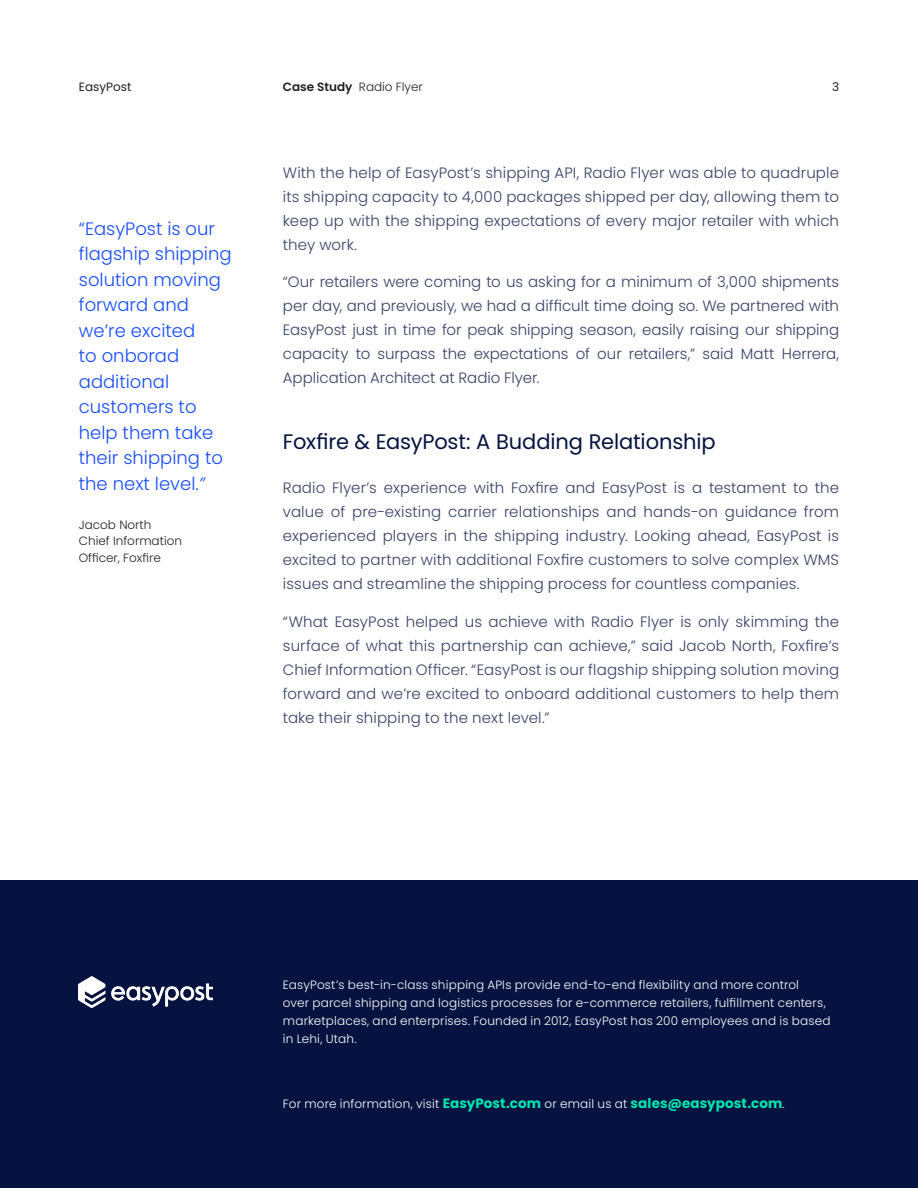
<style>
.page{position:relative;width:918px;height:1188px;background:#fff}
.page>*{position:absolute;margin:0;border:0;box-sizing:border-box;transform-origin:0 0}
.t1{font:21px "Poppins";letter-spacing:-.005em;color:#061340}
.t2{font:300 18px/25.5px "Poppins";color:#174dff}
.Paragraph{font:300 15px/24px "Poppins";letter-spacing:.005em;color:#384266;text-align:justify}
.t3{font:300 12px/18px "Poppins";letter-spacing:.015em;color:#fff}
.t4{font:300 12px/16.5px "Poppins";color:#231f20}
.t5{font:12px "Poppins";color:#231f20}
.s1{font-weight:600}
.s2{font-style:italic}
.s3{font-weight:700;font-size:13.5px;color:#00e5ae}
</style>
<div class="page">
<div style="left:0;top:881px;width:918px;height:307px;background:#061340"></div>
<img style="left:79px;top:976px;width:134px;height:31px">
<p class="t5" style="left:79px;top:80px;width:54px">EasyPost</p>
<p class="t4" style="left:283px;top:79px;width:142px"><span class="s1">Case Study</span> Radio Flyer</p>
<p class="t5" style="left:832px;top:80px;width:9px">3</p>
<p class="t2" style="left:79px;top:216px;width:154px">“EasyPost is our flagship shipping solution moving forward and we’re excited<br>to onborad additional customers to help them take their shipping to the next level.<span class="s2">”</span></p>
<p class="t4" style="left:79px;top:516px;width:74px">Jacob North</p>
<p class="t4" style="left:79px;top:533px;width:105px">Chief Information<br>Officer, Foxfire</p>
<p class="Paragraph" style="left:283px;top:161px;width:558px">With the help of EasyPost’s shipping API, Radio Flyer was able to quadruple its shipping capacity to 4,000 packages shipped per day, allowing them to keep up with the shipping expectations of every major retailer with which they work.</p>
<p class="Paragraph" style="left:283px;top:270px;width:558px">“Our retailers were coming to us asking for a minimum of 3,000 shipments per day, and previously, we had a difficult time doing so. We partnered with EasyPost just in time for peak shipping season, easily raising our shipping capacity to surpass the expectations of our retailers,” said Matt Herrera, Application Architect at Radio Flyer.</p>
<p class="t1" style="left:283px;top:429px;width:434px">Foxfire &amp; EasyPost: A Budding Relationship</p>
<p class="Paragraph" style="left:283px;top:476px;width:558px">Radio Flyer’s experience with Foxfire and EasyPost is a testament to the value of pre-existing carrier relationships and hands-on guidance from experienced players in the shipping industry. Looking ahead, EasyPost is excited to partner with additional Foxfire customers to solve complex WMS issues and streamline the shipping process for countless companies.</p>
<p class="Paragraph" style="left:283px;top:610px;width:558px">“What EasyPost helped us achieve with Radio Flyer is only skimming the surface of what this partnership can achieve,” said Jacob North, Foxfire’s Chief Information Officer. “EasyPost is our flagship shipping solution moving forward and we’re excited to onboard additional customers to help them take their shipping to the next level.”</p>
<p class="t3" style="left:283px;top:976px;width:549px">EasyPost’s best-in-class shipping APIs provide end-to-end flexibility and more control<br>over parcel shipping and logistics processes for e-commerce retailers, fulfillment centers, marketplaces, and enterprises. Founded in 2012, EasyPost has 200 employees and is based in Lehi, Utah.</p>
<p class="t3" style="left:283px;top:1095px;width:503px">For more information, visit <span class="s3">EasyPost.com</span> or email us at <span class="s3">sales@easypost.com</span>.</p>
</div>
